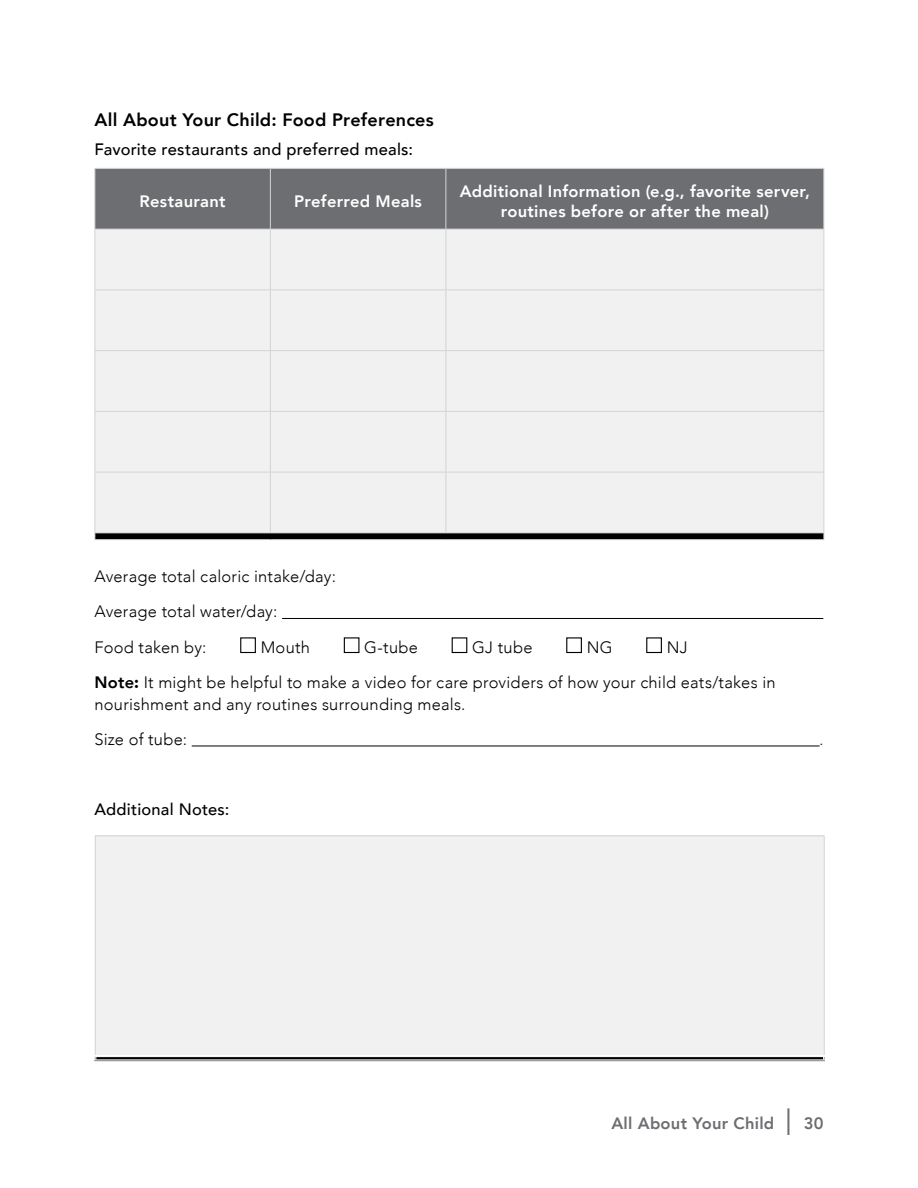
<style>
.page{position:relative;width:918px;height:1188px;background:#fff}
.page>*{position:absolute;margin:0;border:0;box-sizing:border-box;transform-origin:0 0}
.t1{font:800 18px "Avenir";letter-spacing:.015em;color:#000}
.t2{font:300 16.5px/21.8px "Avenir";letter-spacing:.015em;color:#000}
.table_info_white{font:800 16.5px "Avenir";letter-spacing:.015em;color:#fff}
.t3{font:500 16.5px "Avenir";letter-spacing:.015em;color:#000}
.t4{font:800 16.5px "Avenir";letter-spacing:.015em;color:#6d6e71}
.t5{font:300 15px "Avenir";color:#000}
.s1{font-weight:800}
.s2{font-weight:900}
.s3{font-family:"Interstate";font-weight:300;font-size:27px}
</style>
<div class="page">
<hr style="left:282px;top:618px;width:541px;height:1px;background:#000">
<hr style="left:192px;top:746px;width:628px;height:1px;background:#000">
<div style="left:95px;top:169px;width:729px;height:60px;background:#6d6e71"></div>
<div style="left:95px;top:230px;width:729px;height:302px;background:#f1f1f2"></div>
<div style="left:95px;top:533px;width:729px;height:7px;background:#000"></div>
<hr style="left:94px;top:168px;width:176px;height:1px;background:#d1d3d4">
<hr style="left:270px;top:168px;width:176px;height:1px;background:#d1d3d4">
<hr style="left:446px;top:168px;width:378px;height:1px;background:#d1d3d4">
<hr style="left:94px;top:539px;width:176px;height:1px;background:#d1d3d4">
<hr style="left:270px;top:539px;width:176px;height:1px;background:#d1d3d4">
<hr style="left:446px;top:539px;width:378px;height:1px;background:#d1d3d4">
<hr style="left:94px;top:169px;width:1px;height:60px;background:#d1d3d4">
<hr style="left:824px;top:169px;width:1px;height:60px;background:#d1d3d4">
<hr style="left:824px;top:230px;width:1px;height:60px;background:#d1d3d4">
<hr style="left:824px;top:290px;width:1px;height:60px;background:#d1d3d4">
<hr style="left:824px;top:351px;width:1px;height:60px;background:#d1d3d4">
<hr style="left:824px;top:412px;width:1px;height:60px;background:#d1d3d4">
<hr style="left:824px;top:472px;width:1px;height:60px;background:#d1d3d4">
<hr style="left:270px;top:169px;width:1px;height:60px;background:#d1d3d4">
<hr style="left:446px;top:169px;width:1px;height:60px;background:#d1d3d4">
<hr style="left:94px;top:229px;width:176px;height:1px;background:#d1d3d4">
<hr style="left:270px;top:229px;width:176px;height:1px;background:#d1d3d4">
<hr style="left:270px;top:230px;width:1px;height:60px;background:#d1d3d4">
<hr style="left:446px;top:229px;width:378px;height:1px;background:#d1d3d4">
<hr style="left:446px;top:230px;width:1px;height:60px;background:#d1d3d4">
<hr style="left:94px;top:290px;width:176px;height:1px;background:#d1d3d4">
<hr style="left:270px;top:290px;width:176px;height:1px;background:#d1d3d4">
<hr style="left:270px;top:290px;width:1px;height:60px;background:#d1d3d4">
<hr style="left:446px;top:290px;width:378px;height:1px;background:#d1d3d4">
<hr style="left:446px;top:290px;width:1px;height:60px;background:#d1d3d4">
<hr style="left:94px;top:350px;width:176px;height:1px;background:#d1d3d4">
<hr style="left:270px;top:350px;width:176px;height:1px;background:#d1d3d4">
<hr style="left:270px;top:351px;width:1px;height:60px;background:#d1d3d4">
<hr style="left:446px;top:350px;width:378px;height:1px;background:#d1d3d4">
<hr style="left:446px;top:351px;width:1px;height:60px;background:#d1d3d4">
<hr style="left:94px;top:411px;width:176px;height:1px;background:#d1d3d4">
<hr style="left:270px;top:411px;width:176px;height:1px;background:#d1d3d4">
<hr style="left:270px;top:412px;width:1px;height:60px;background:#d1d3d4">
<hr style="left:446px;top:411px;width:378px;height:1px;background:#d1d3d4">
<hr style="left:446px;top:412px;width:1px;height:60px;background:#d1d3d4">
<hr style="left:94px;top:472px;width:176px;height:1px;background:#d1d3d4">
<hr style="left:270px;top:472px;width:176px;height:1px;background:#d1d3d4">
<hr style="left:270px;top:472px;width:1px;height:60px;background:#d1d3d4">
<hr style="left:446px;top:472px;width:378px;height:1px;background:#d1d3d4">
<hr style="left:446px;top:472px;width:1px;height:60px;background:#d1d3d4">
<hr style="left:94px;top:532px;width:176px;height:1px;background:#d1d3d4">
<hr style="left:270px;top:532px;width:176px;height:1px;background:#d1d3d4">
<hr style="left:446px;top:532px;width:378px;height:1px;background:#d1d3d4">
<hr style="left:94px;top:230px;width:1px;height:60px;background:#d1d3d4">
<hr style="left:94px;top:290px;width:1px;height:60px;background:#d1d3d4">
<hr style="left:94px;top:351px;width:1px;height:60px;background:#d1d3d4">
<hr style="left:94px;top:412px;width:1px;height:60px;background:#d1d3d4">
<hr style="left:94px;top:472px;width:1px;height:60px;background:#d1d3d4">
<div style="left:95px;top:836px;width:729px;height:220px;background:#f1f1f2"></div>
<svg style="left:97px;top:1057px;width:726px;height:3px;background:#3f3f3f"></svg>
<hr style="left:95px;top:836px;width:730px;height:1px;background:#d1d3d4">
<hr style="left:824px;top:836px;width:1px;height:219px;background:#d1d3d4">
<hr style="left:95px;top:836px;width:1px;height:219px;background:#d1d3d4">
<hr style="left:94px;top:1055px;width:731px;height:1px;background:#fff">
<h3 class="t1" style="left:94px;top:106px;width:341px">All About Your Child: Food Preferences</h3>
<h4 class="t3" style="left:94px;top:134px;width:320px">Favorite restaurants and preferred meals:</h4>
<h4 class="table_info_white" style="left:140px;top:188px;width:87px">Restaurant</h4>
<h4 class="table_info_white" style="left:294px;top:188px;width:129px">Preferred Meals</h4>
<h4 class="table_info_white" style="left:460px;top:179px;width:352px">Additional Information (e.g., favorite server,</h4>
<h4 class="table_info_white" style="left:501px;top:198px;width:270px">routines before or after the meal)</h4>
<p class="t2" style="left:95px;top:565px;width:243px">Average total caloric intake/day:</p>
<p class="t2" style="left:94px;top:601px;width:184px">Average total water/day:</p>
<p class="t2" style="left:94px;top:636px;width:114px">Food taken by:</p>
<p class="t2" style="left:240px;top:636px;width:72px">■ Mouth</p>
<p class="t2" style="left:344px;top:636px;width:76px">■ G-tube</p>
<p class="t2" style="left:452px;top:636px;width:83px">■ GJ tube</p>
<p class="t2" style="left:566px;top:636px;width:48px">■ NG</p>
<p class="t2" style="left:646px;top:636px;width:43px">■ NJ</p>
<p class="t2" style="left:94px;top:671px;width:683px"><span class="s1">Note</span><span class="s2">:</span> It might be helpful to make a video for care providers of how your child eats/takes in nourishment and any routines surrounding meals.</p>
<p class="t2" style="left:94px;top:728px;width:94px">Size of tube:</p>
<p class="t5" style="left:820px;top:731px;width:3px">.</p>
<p class="t3" style="left:94px;top:795px;width:137px">Additional Notes:</p>
<p class="t4" style="left:611px;top:1110px;width:214px">All About Your Child <span class="s3">|</span> 30</p>
</div>
